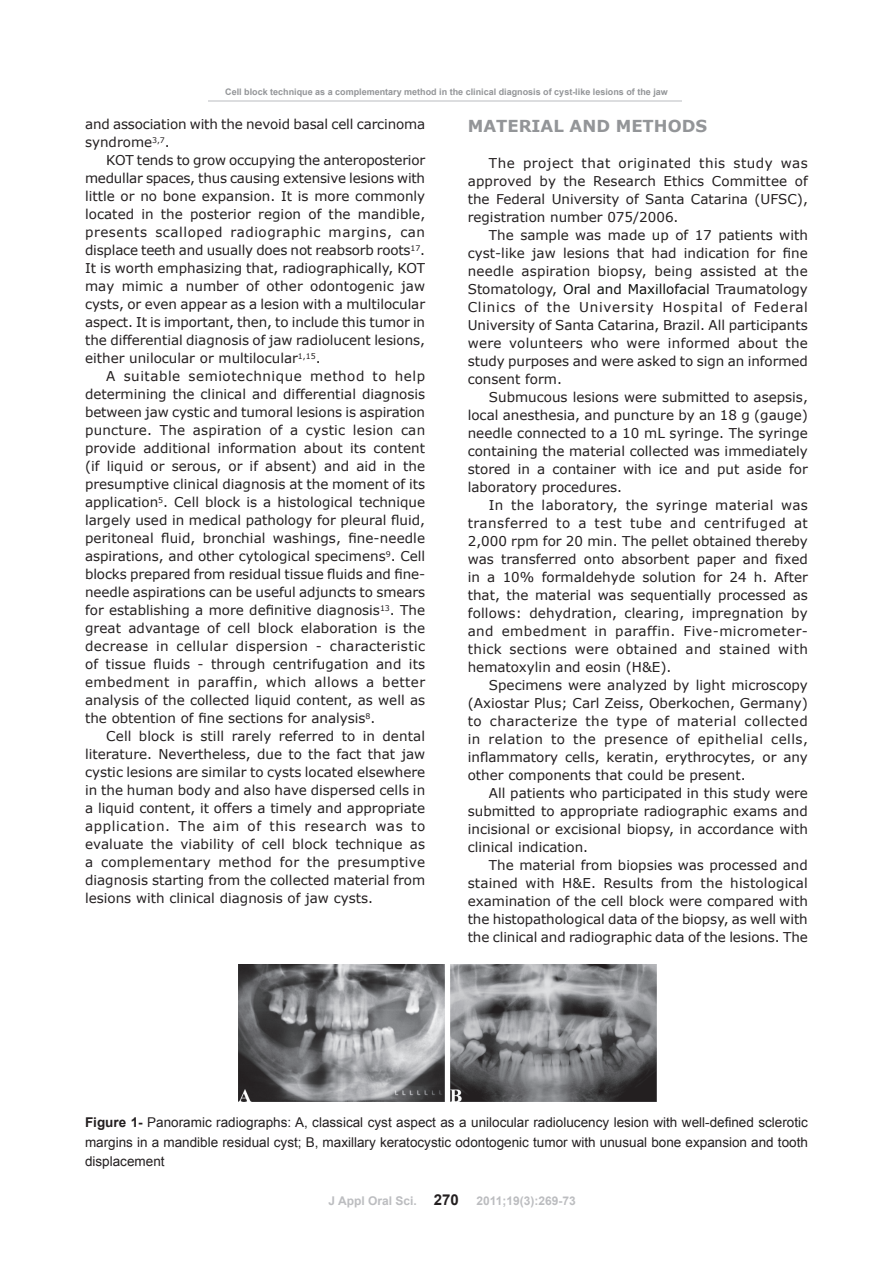
<style>
.page{position:relative;width:893px;height:1263px;background:#fff}
.page>*{position:absolute;margin:0;border:0;box-sizing:border-box;transform-origin:0 0}
.t1{font:700 16.5px "Verdana";color:#939598}
.t2{font:13.5px/18px "Verdana";color:#231f20;text-align:justify}
.t3{font:13.5px/19.5px "Arial";color:#231f20;text-align:justify}
.t4{font:700 12px "Arial";color:#bcbdc0}
.t5{font:700 9px "Arial";color:#939598}
.s1{color:#0e100e}
.s2{font-weight:700}
.s3{font-size:15px;color:#231f20}
</style>
<div class="page">
<hr style="left:208px;top:100px;width:474px;height:1px;background:#dcdddf">
<img style="left:238px;top:964px;width:418px;height:138px">
<p class="t5" style="left:225px;top:86px;width:444px">Cell block technique as a complementary method in the clinical diagnosis of cyst-like lesions of the jaw</p>
<p class="t2" style="left:85px;top:115px;width:342px">and association with the nevoid basal cell carcinoma syndrome<sup>3,7</sup>.</p>
<p class="t2" style="left:85px;top:151px;width:342px;text-indent:21px">KOT tends to grow occupying the anteroposterior medullar spaces, thus causing extensive lesions with little or no bone expansion. It is more commonly located in the posterior region of the mandible, presents scalloped radiographic margins, can displace teeth and usually does not reabsorb roots<sup>17</sup>.<br>It is worth emphasizing that, radiographically, KOT may mimic a number of other odontogenic jaw cysts, or even appear as a lesion with a multilocular aspect. It is important, then, to include this tumor in the differential diagnosis of jaw radiolucent lesions, either unilocular or multilocular<sup>1,15</sup>.</p>
<p class="t2" style="left:85px;top:367px;width:342px;text-indent:21px">A suitable semiotechnique method to help determining the clinical and differential diagnosis between jaw cystic and tumoral lesions is aspiration puncture. The aspiration of a cystic lesion can provide additional information about its content (if liquid or serous, or if absent) and aid in the presumptive clinical diagnosis at the moment of its application<sup>5</sup>. Cell block is a histological technique largely used in medical pathology for pleural fluid, peritoneal fluid, bronchial washings, fine-needle aspirations, and other cytological specimens<sup>9</sup>. Cell blocks prepared from residual tissue fluids and fine&shy;needle aspirations can be useful adjuncts to smears for establishing a more definitive diagnosis<sup>13</sup>. The great advantage of cell block elaboration is the decrease in cellular dispersion - characteristic of tissue fluids - through centrifugation and its embedment in paraffin, which allows a better analysis of the collected liquid content, as well as the obtention of fine sections for analysis<sup>8</sup>.</p>
<p class="t2" style="left:85px;top:727px;width:342px;text-indent:21px">Cell block is still rarely referred to in dental literature. Nevertheless, due to the fact that jaw cystic lesions are similar to cysts located elsewhere in the human body and also have dispersed cells in a liquid content, it offers a timely and appropriate application. The aim of this research was to evaluate the viability of cell block technique as a complementary method for the presumptive diagnosis starting from the collected material from lesions with clinical diagnosis of jaw cysts.</p>
<p class="t1" style="left:468px;top:115px;width:241px">MATERIAL AND METH ODS</p>
<p class="t2" style="left:468px;top:153px;width:342px;text-indent:21px">The project that originated this study was approved by the Research Ethics Committee of the Federal University of Santa Catarina (UFSC), registration number 075/2006.</p>
<p class="t2" style="left:468px;top:225px;width:342px;text-indent:21px">The sample was made up of 17 patients with cyst-like jaw lesions that had indication for fine needle aspiration biopsy, being assisted at the Stomatology, <span class="s1">Oral and Maxillofacial</span> Traumatology clinics of the University Hospital of Federal University of Santa Catarina, Brazil. All participants were volunteers who were informed about the study purposes and were asked to sign an informed consent form.</p>
<p class="t2" style="left:468px;top:387px;width:342px;text-indent:21px">Submucous lesions were submitted to asepsis, local anesthesia, and puncture by an 18 g (gauge) needle connected to a 10 mL syringe. The syringe containing the material collected was immediately stored in a container with ice and put aside for laboratory procedures.</p>
<p class="t2" style="left:468px;top:495px;width:342px;text-indent:21px">In the laboratory, the syringe material was transferred to a test tube and centrifuged at 2,000 rpm for 20 min. The pellet obtained thereby was transferred onto absorbent paper and fixed in a 10% formaldehyde solution for 24 h. After that, the material was sequentially processed as follows: dehydration, clearing, impregnation by and embedment in paraffin. Five-micrometer&shy;thick sections were obtained and stained with hematoxylin and eosin (H&amp;E).</p>
<p class="t2" style="left:468px;top:675px;width:342px;text-indent:21px">Specimens were analyzed by light microscopy (Axiostar Plus; Carl Zeiss, Oberkochen, Germany) to characterize the type of material collected in relation to the presence of epithelial cells, inflammatory cells, keratin, erythrocytes, or any other components that could be present.</p>
<p class="t2" style="left:468px;top:783px;width:342px;text-indent:21px">All patients who participated in this study were submitted to appropriate radiographic exams and incisional or excisional biopsy, in accordance with clinical indication.</p>
<p class="t2" style="left:468px;top:855px;width:342px;text-indent:21px">The material from biopsies was processed and stained with H&amp;E. Results from the histological examination of the cell block were compared with the histopathological data of the biopsy, as well with the clinical and radiographic data of the lesions. The</p>
<p class="t3" style="left:85px;top:1113px;width:724px"><span class="s2">Figure 1-</span> Panoramic radiographs: A, classical cyst aspect as a unilocular radiolucency lesion with well-defined sclerotic margins in a mandible residual cyst; B, maxillary keratocystic odontogenic tumor with unusual bone expansion and tooth displacement</p>
<p class="t4" style="left:328px;top:1193px;width:132px">J Appl Oral Sci. <span class="s3">270</span></p>
<p class="t4" style="left:477px;top:1193px;width:101px">2011;19(3):269-73</p>
</div>
